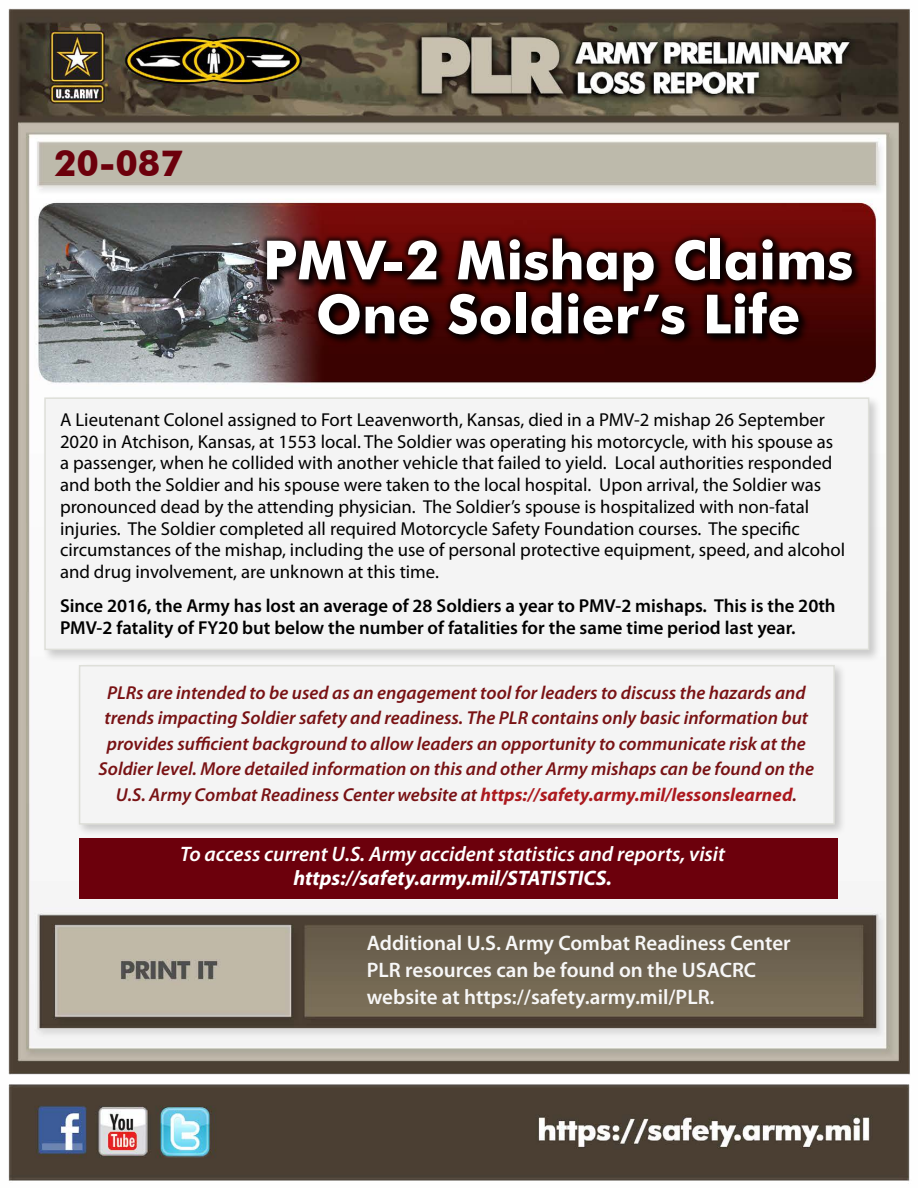
<style>
.page{position:relative;width:918px;height:1188px;background:#fff}
.page>*{position:absolute;margin:0;border:0;box-sizing:border-box;transform-origin:0 0}
.t1{font:700 54px/54px "Futura BT";color:#fff;text-align:center}
.t2{font:700 36px "Futura BT";color:#6c000c}
.t3{font:600 21px/27px "Myriad Pro";color:#f7f7f7}
.t4{font:italic 600 21px "Myriad Pro";color:#fff}
.t5{font:italic 700 21px "Myriad Pro";color:#fff}
.t6{font:18.75px/21.8px "Myriad Pro";color:#000}
.t7{font:italic 600 18.75px/25.5px "Myriad Pro";color:#791214;text-align:center}
.t8{font:600 18.75px/21.8px "Myriad Pro";color:#000}
.s1{font-weight:700;color:#ac1a1f}
</style>
<div class="page">
<img style="left:8px;top:8px;width:902px;height:1173px">
<div style="left:42px;top:395px;width:840px;height:267px;background:#000;opacity:.2"></div>
<div style="left:44px;top:397px;width:825px;height:253px;background:#f4f4f4;border:2px solid #dedfd9"></div>
<div style="left:264px;top:236px;width:600px;height:110px;background:#000;opacity:.78"></div>
<div style="left:261px;top:232px;width:597px;height:108px;background:#000;opacity:.59"></div>
<div style="left:76px;top:662px;width:771px;height:175px;background:#000;opacity:.2"></div>
<div style="left:79px;top:665px;width:756px;height:160px;background:#f4f4f4;border:2px solid #dedfd9"></div>
<div style="left:80px;top:838px;width:758px;height:61px;background:#6c000c"></div>
<h2 class="t2" style="left:54px;top:141px;width:130px">20-087</h2>
<h1 class="t1" style="left:263px;top:233px;width:592px">PMV-2 Mishap Claims<br>One Soldier’s Life</h1>
<p class="t6" style="left:60px;top:408px;width:787px">A Lieutenant Colonel assigned to Fort Leavenworth, Kansas, died in a PMV-2 mishap 26 September 2020 in Atchison, Kansas, at 1553 local. The Soldier was operating his motorcycle, with his spouse as a passenger, when he collided with another vehicle that failed to yield. Local authorities responded and both the Soldier and his spouse were taken to the local hospital. Upon arrival, the Soldier was pronounced dead by the attending physician. The Soldier’s spouse is hospitalized with non-fatal injuries. The Soldier completed all required Motorcycle Safety Foundation courses. The specific circumstances of the mishap, including the use of personal protective equipment, speed, and alcohol and drug involvement, are unknown at this time.</p>
<p class="t8" style="left:60px;top:594px;width:777px">Since 2016, the Army has lost an average of 28 Soldiers a year to PMV-2 mishaps. This is the 20th<br>PMV-2 fatality of FY20 but below the number of fatalities for the same time period last year.</p>
<p class="t7" style="left:99px;top:679px;width:717px">PLRs are intended to be used as an engagement tool for leaders to discuss the hazards and trends impacting Soldier safety and readiness. The PLR contains only basic information but provides sufficient background to allow leaders an opportunity to communicate risk at the Soldier level. More detailed information on this and other Army mishaps can be found on the U.S. Army Combat Readiness Center website at <span class="s1">https://safety.army.mil/lessonslearned</span>.</p>
<p class="t4" style="left:180px;top:841px;width:546px">To access current U.S. Army accident statistics and reports, visit</p>
<p class="t5" style="left:293px;top:864px;width:320px">https://safety.army.mil/STATISTICS.</p>
<p class="t3" style="left:367px;top:929px;width:425px">Additional U.S. Army Combat Readiness Center<br>PLR resources can be found on the USACRC website at https://safety.army.mil/PLR.</p>
</div>
